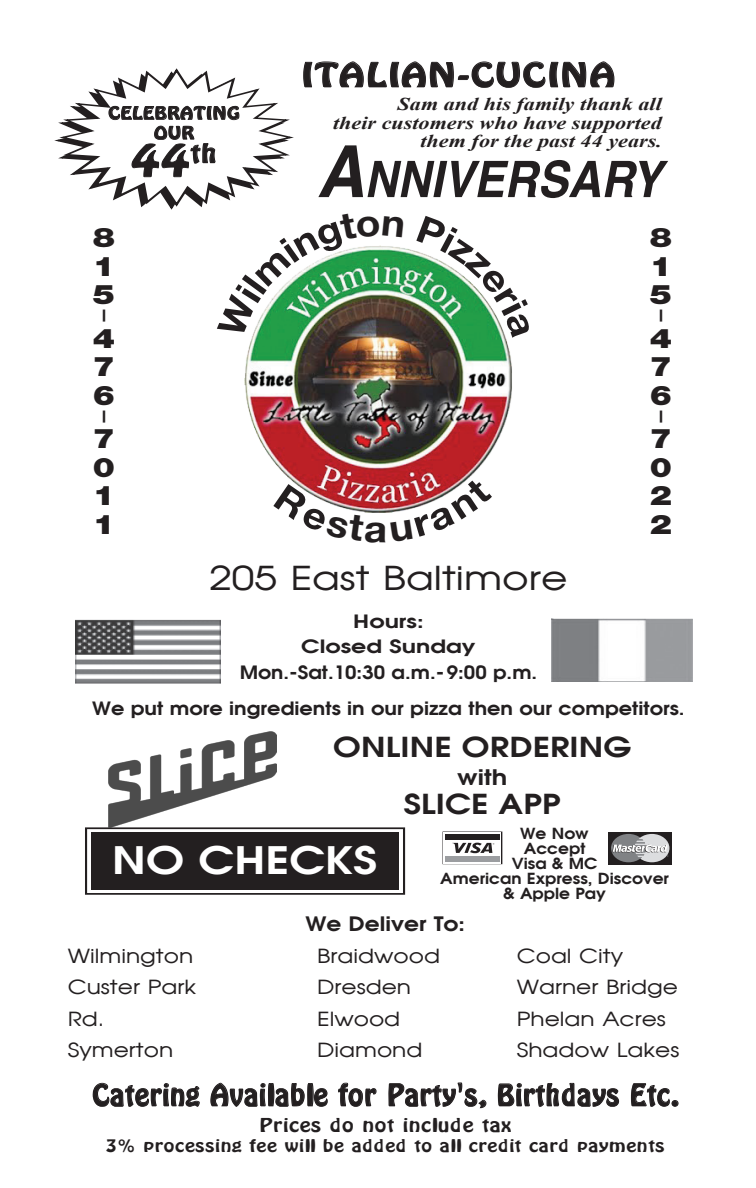
<style>
.page{position:relative;width:756px;height:1188px;background:#fff}
.page>*{position:absolute;margin:0;border:0;box-sizing:border-box;transform-origin:0 0}
.t1{font:italic 700 condensed 50.4px "Helvetica";color:#231f20;scale:1.11 1}
.t2{font:42px "Hobby";color:#231f20;scale:1.23 1}
.t3{font:700 37.2px "Avian";color:#fff;scale:1.23 1}
.t4{font:33px "Avian";color:#231f20;scale:1.23 1}
.t5{font:31.5px "Hobby";color:#231f20;scale:1.23 1}
.t6{font:28.5px "Hobby";color:#231f20}
.t7{font:700 27px "Avian";color:#231f20;scale:1.23 1}
.t8{font:900 27px/28.5px "Helvetica Neue";color:#231f20;text-align:justify;scale:1.23 1}
.t9{font:700 21px "Avian";color:#231f20;scale:1.23 1}
.t10{font:19.5px "Avian";color:#231f20;scale:1.19 1}
.t11{font:700 19.5px "Avian";color:#231f20;scale:1.19 1}
.t12{font:italic 700 18px/19.5px "Times New Roman";color:#231f20;text-align:right;scale:1.23 1}
.t13{font:700 18px "Avian";color:#231f20;scale:1.16 1}
.t14{font:700 18px/25.5px "Avian";color:#231f20;text-align:center;scale:1.32 1}
.t15{font:18px "Hobby";color:#231f20;scale:1.23 1}
.t16{font:16.5px "Hobby";color:#231f20;scale:1.23 1}
.t17{font:16.5px/19.8px "Hobby";color:#231f20;text-align:center;scale:1.17 1}
.t18{font:700 15px/15px "Avian";color:#231f20;text-align:center;scale:1.13 1}
.t19{font:900 12px "Helvetica Neue";color:#231f20;scale:1.23 1}
.s1{font-size:72px}
</style>
<div class="page">
<img style="left:75px;top:619px;width:145px;height:65px">
<img style="left:552px;top:618px;width:140px;height:64px">
<svg style="left:85px;top:827px;width:321px;height:68px;background:#444041"></svg>
<div style="left:92px;top:832px;width:306px;height:58px;border:6px solid #231f20"></div>
<div style="left:608px;top:832px;width:64px;height:33px;background:#231f20"></div>
<svg style="left:612px;top:834px;width:57px;height:28px;background:#a0a0a2"></svg>
<svg style="left:442px;top:831px;width:61px;height:34px"></svg>
<svg style="left:443px;top:832px;width:59px;height:32px"></svg>
<div style="left:445px;top:856px;width:55px;height:6px;background:#9b9da0"></div>
<div style="left:445px;top:834px;width:55px;height:6px;background:#231f20"></div>
<svg style="left:93px;top:1082px;width:107px;height:25px"></svg>
<svg style="left:210px;top:1082px;width:118px;height:25px"></svg>
<svg style="left:338px;top:1082px;width:39px;height:25px"></svg>
<svg style="left:388px;top:1082px;width:99px;height:27px"></svg>
<svg style="left:498px;top:1083px;width:121px;height:24px"></svg>
<svg style="left:631px;top:1083px;width:48px;height:24px"></svg>
<img style="left:109px;top:731px;width:168px;height:97px">
<img style="left:245px;top:339px;width:267px;height:139px">
<svg style="left:54px;top:61px;width:561px;height:278px"></svg>
<img style="left:289px;top:478px;width:180px;height:35px">
<p class="t17" style="left:108px;top:104px;width:114px">CELEBRATING<br>OUR</p>
<p class="t2" style="left:130px;top:141px;width:72px">44<sup>th</sup></p>
<p class="t8" style="left:93px;top:223px;width:20px">8<br>1<br>5</p>
<p class="t19" style="left:102px;top:308px;width:4px">|</p>
<p class="t8" style="left:93px;top:324px;width:20px">4<br>7<br>6</p>
<p class="t19" style="left:102px;top:408px;width:4px">|</p>
<p class="t8" style="left:93px;top:424px;width:20px">7<br>0<br>1<br>1</p>
<p class="t5" style="left:300px;top:60px;width:258px">ITALIAN-CUCINA</p>
<p class="t12" style="left:333px;top:94px;width:269px">Sam and his family thank all<br>their customers who have supported</p>
<p class="t12" style="left:420px;top:130px;width:198px">them for the past 44 years.</p>
<p class="t1" style="left:317px;top:149px;width:312px"><span class="s1">A</span>NNIVERSARY</p>
<p class="t8" style="left:650px;top:223px;width:20px">8<br>1<br>5</p>
<p class="t19" style="left:659px;top:308px;width:4px">|</p>
<p class="t8" style="left:650px;top:324px;width:20px">4<br>7<br>6</p>
<p class="t19" style="left:659px;top:408px;width:4px">|</p>
<p class="t8" style="left:650px;top:424px;width:20px">7<br>0<br>2<br>2</p>
<p class="t4" style="left:209px;top:563px;width:293px">205 East Baltimore</p>
<p class="t14" style="left:240px;top:609px;width:227px">Hours:<br>Closed Sunday<br>Mon.-Sat.10:30 a.m.-9:00 p.m.</p>
<p class="t13" style="left:92px;top:699px;width:512px">We put more ingredients in our pizza then our competitors.</p>
<p class="t7" style="left:333px;top:734px;width:244px">ONLINE ORDERING</p>
<p class="t9" style="left:457px;top:767px;width:42px">with</p>
<p class="t7" style="left:404px;top:791px;width:129px">SLICE APP</p>
<p class="t3" style="left:112px;top:842px;width:217px">NO CHECKS</p>
<p class="t18" style="left:440px;top:827px;width:204px">We Now<br>Accept<br>Visa &amp; MC<br>American Express, Discover &amp; Apple Pay</p>
<p class="t11" style="left:305px;top:915px;width:136px">We Deliver To:</p>
<p class="t10" style="left:68px;top:947px;width:107px">Wilmington</p>
<p class="t10" style="left:317px;top:947px;width:105px">Braidwood</p>
<p class="t10" style="left:517px;top:947px;width:91px">Coal City</p>
<p class="t10" style="left:68px;top:978px;width:109px">Custer Park</p>
<p class="t10" style="left:317px;top:978px;width:80px">Dresden</p>
<p class="t10" style="left:517px;top:978px;width:137px">Warner Bridge</p>
<p class="t10" style="left:68px;top:1010px;width:32px">Rd.</p>
<p class="t10" style="left:317px;top:1010px;width:71px">Elwood</p>
<p class="t10" style="left:517px;top:1010px;width:127px">Phelan Acres</p>
<p class="t10" style="left:68px;top:1041px;width:90px">Symerton</p>
<p class="t10" style="left:317px;top:1041px;width:90px">Diamond</p>
<p class="t10" style="left:517px;top:1041px;width:138px">Shadow Lakes</p>
<p class="t6" style="left:92px;top:1081px;width:588px">Catering Available for Party's, Birthdays Etc.</p>
<p class="t15" style="left:259px;top:1117px;width:207px">Prices do not include tax</p>
<p class="t16" style="left:105px;top:1138px;width:456px">3% processing fee will be added to all credit card payments</p>
</div>
